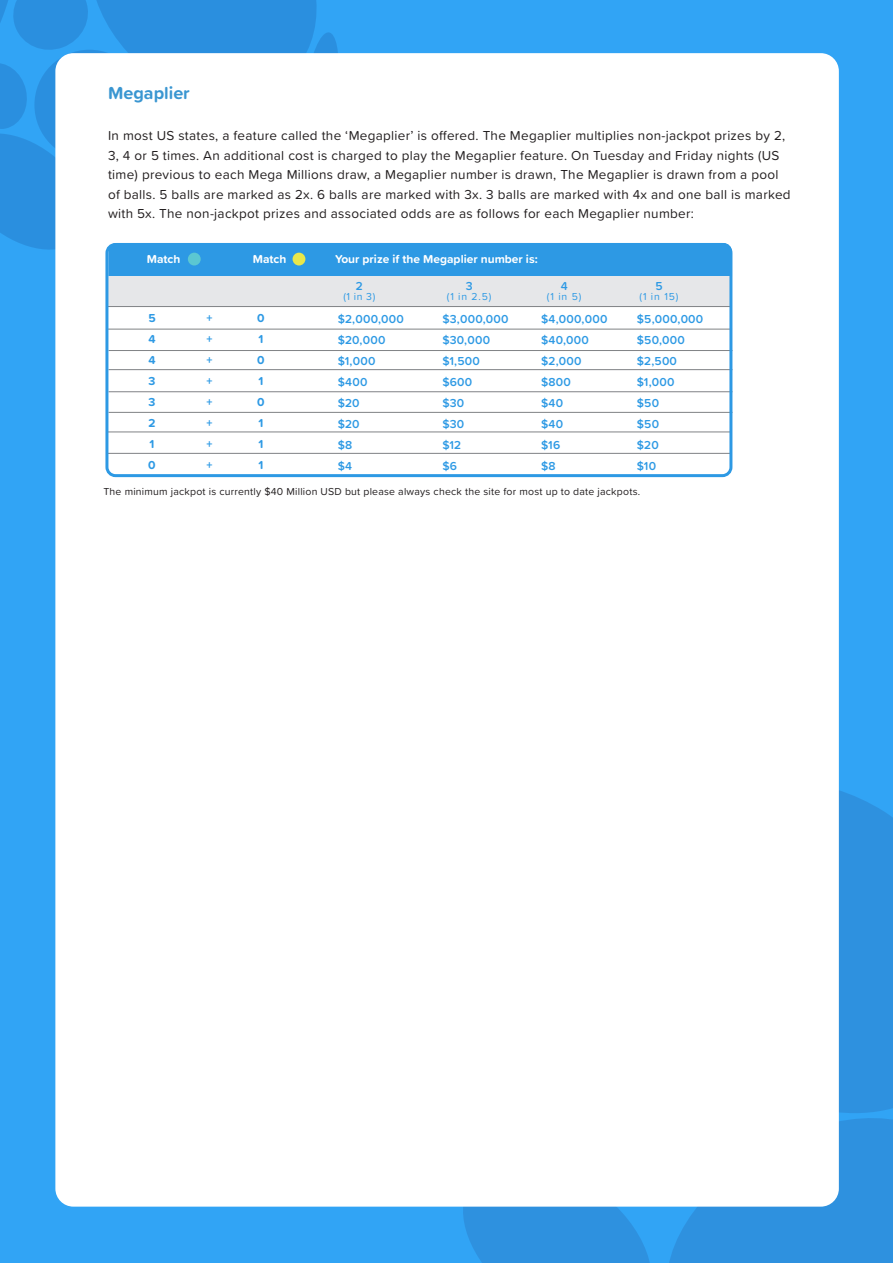
<style>
.page{position:relative;width:893px;height:1263px;background:#31a4f5}
.page>*{position:absolute;margin:0;border:0;box-sizing:border-box;transform-origin:0 0}
.t1{font:700 18px "Proxima Soft";color:#3a96d1}
.t2{font:13.5px/19.5px "Proxima Soft";letter-spacing:.02em;color:#231f20}
.t3{font:600 12px "Proxima Soft";letter-spacing:.02em;color:#2d99e4}
.t4{font:700 12px "Proxima Soft";color:#fff}
.t5{font:700 12px "Proxima Soft";color:#2d99e4}
.t6{font:10.5px "Proxima Soft";letter-spacing:.02em;color:#231f20}
.t7{font:10.5px "Proxima Soft";letter-spacing:.08em;color:#2d99e4}
</style>
<div class="page">
<svg style="left:399px;top:790px;width:494px;height:473px;background:#2f94e2"></svg>
<div style="left:55px;top:53px;width:784px;height:1153px;background:#fff;border-radius:18px"></div>
<svg style="left:0;top:0;width:732px;height:277px"></svg>
<div style="left:108px;top:277px;width:624px;height:30px;background:#e6e7e9"></div>
<hr style="left:108px;top:329px;width:624px;height:1px;background:#808285">
<hr style="left:109px;top:350px;width:623px;height:1px;background:#808285">
<hr style="left:109px;top:369px;width:623px;height:1px;background:#808285">
<hr style="left:109px;top:391px;width:623px;height:1px;background:#808285">
<hr style="left:109px;top:412px;width:623px;height:1px;background:#808285">
<hr style="left:107px;top:432px;width:623px;height:1px;background:#808285">
<hr style="left:107px;top:453px;width:624px;height:1px;background:#808285">
<hr style="left:107px;top:306px;width:624px;height:1px;background:#808285">
<div style="left:105px;top:243px;width:627px;height:234px;border:3px solid #2d99e4;border-radius:9px"></div>
<div style="left:188px;top:253px;width:13px;height:12px;background:#5bc7d2;border-radius:50%"></div>
<div style="left:293px;top:253px;width:12px;height:12px;background:#e9e74a;border-radius:50%"></div>
<p class="t1" style="left:108px;top:80px;width:83px">Megaplier</p>
<p class="t2" style="left:108px;top:125px;width:684px">In most US states, a feature called the ‘Megaplier’ is offered. The Megaplier multiplies non-jackpot prizes by 2, 3, 4 or 5 times. An additional cost is charged to play the Megaplier feature. On Tuesday and Friday nights (US time) previous to each Mega Millions draw, a Megaplier number is drawn, The Megaplier is drawn from a pool of balls. 5 balls are marked as 2x. 6 balls are marked with 3x. 3 balls are marked with 4x and one ball is marked with 5x. The non-jackpot prizes and associated odds are as follows for each Megaplier number:</p>
<p class="t4" style="left:147px;top:250px;width:35px">Match</p>
<p class="t4" style="left:253px;top:250px;width:35px">Match</p>
<p class="t4" style="left:335px;top:250px;width:204px">Your prize if the Megaplier number is:</p>
<p class="t3" style="left:356px;top:277px;width:9px">2</p>
<p class="t7" style="left:343px;top:289px;width:33px">(1 in 3)</p>
<p class="t3" style="left:466px;top:277px;width:8px">3</p>
<p class="t7" style="left:447px;top:289px;width:46px">(1 in 2.5)</p>
<p class="t3" style="left:561px;top:277px;width:8px">4</p>
<p class="t7" style="left:547px;top:289px;width:36px">(1 in 5)</p>
<p class="t5" style="left:148px;top:308px;width:9px">5</p>
<p class="t5" style="left:148px;top:329px;width:9px">4</p>
<p class="t5" style="left:148px;top:350px;width:9px">4</p>
<p class="t5" style="left:149px;top:371px;width:8px">3</p>
<p class="t5" style="left:149px;top:392px;width:8px">3</p>
<p class="t5" style="left:148px;top:413px;width:9px">2</p>
<p class="t5" style="left:150px;top:434px;width:6px">1</p>
<p class="t5" style="left:148px;top:455px;width:9px">0</p>
<p class="t5" style="left:207px;top:308px;width:8px">+</p>
<p class="t5" style="left:207px;top:329px;width:8px">+</p>
<p class="t5" style="left:207px;top:350px;width:8px">+</p>
<p class="t5" style="left:207px;top:371px;width:8px">+</p>
<p class="t5" style="left:207px;top:392px;width:8px">+</p>
<p class="t5" style="left:207px;top:413px;width:8px">+</p>
<p class="t5" style="left:207px;top:434px;width:8px">+</p>
<p class="t5" style="left:207px;top:455px;width:8px">+</p>
<p class="t5" style="left:257px;top:308px;width:9px">0</p>
<p class="t5" style="left:259px;top:329px;width:6px">1</p>
<p class="t5" style="left:257px;top:350px;width:9px">0</p>
<p class="t5" style="left:259px;top:371px;width:6px">1</p>
<p class="t5" style="left:257px;top:392px;width:9px">0</p>
<p class="t5" style="left:259px;top:413px;width:6px">1</p>
<p class="t5" style="left:259px;top:434px;width:6px">1</p>
<p class="t5" style="left:259px;top:455px;width:6px">1</p>
<p class="t3" style="left:338px;top:310px;width:68px">$2,000,000</p>
<p class="t3" style="left:338px;top:331px;width:49px">$20,000</p>
<p class="t3" style="left:338px;top:352px;width:39px">$1,000</p>
<p class="t3" style="left:338px;top:373px;width:31px">$400</p>
<p class="t3" style="left:338px;top:394px;width:24px">$20</p>
<p class="t3" style="left:338px;top:415px;width:24px">$20</p>
<p class="t3" style="left:338px;top:436px;width:16px">$8</p>
<p class="t3" style="left:338px;top:457px;width:16px">$4</p>
<p class="t3" style="left:442px;top:310px;width:68px">$3,000,000</p>
<p class="t3" style="left:442px;top:331px;width:49px">$30,000</p>
<p class="t3" style="left:442px;top:352px;width:39px">$1,500</p>
<p class="t3" style="left:442px;top:373px;width:31px">$600</p>
<p class="t3" style="left:442px;top:394px;width:24px">$30</p>
<p class="t3" style="left:442px;top:415px;width:24px">$30</p>
<p class="t3" style="left:442px;top:436px;width:20px">$12</p>
<p class="t3" style="left:442px;top:457px;width:16px">$6</p>
<p class="t3" style="left:541px;top:310px;width:68px">$4,000,000</p>
<p class="t3" style="left:541px;top:331px;width:49px">$40,000</p>
<p class="t3" style="left:541px;top:352px;width:42px">$2,000</p>
<p class="t3" style="left:541px;top:373px;width:31px">$800</p>
<p class="t3" style="left:541px;top:394px;width:24px">$40</p>
<p class="t3" style="left:541px;top:415px;width:24px">$40</p>
<p class="t3" style="left:541px;top:436px;width:21px">$16</p>
<p class="t3" style="left:541px;top:457px;width:16px">$8</p>
<p class="t3" style="left:655px;top:277px;width:9px">5</p>
<p class="t7" style="left:640px;top:289px;width:40px">(1 in 15)</p>
<p class="t3" style="left:637px;top:310px;width:68px">$5,000,000</p>
<p class="t3" style="left:637px;top:331px;width:50px">$50,000</p>
<p class="t3" style="left:637px;top:352px;width:42px">$2,500</p>
<p class="t3" style="left:637px;top:373px;width:39px">$1,000</p>
<p class="t3" style="left:637px;top:394px;width:24px">$50</p>
<p class="t3" style="left:637px;top:415px;width:24px">$50</p>
<p class="t3" style="left:637px;top:436px;width:24px">$20</p>
<p class="t3" style="left:637px;top:457px;width:21px">$10</p>
<p class="t6" style="left:103px;top:483px;width:538px">The minimum jackpot is currently $40 Million USD but please always check the site for most up to date jackpots.</p>
</div>
